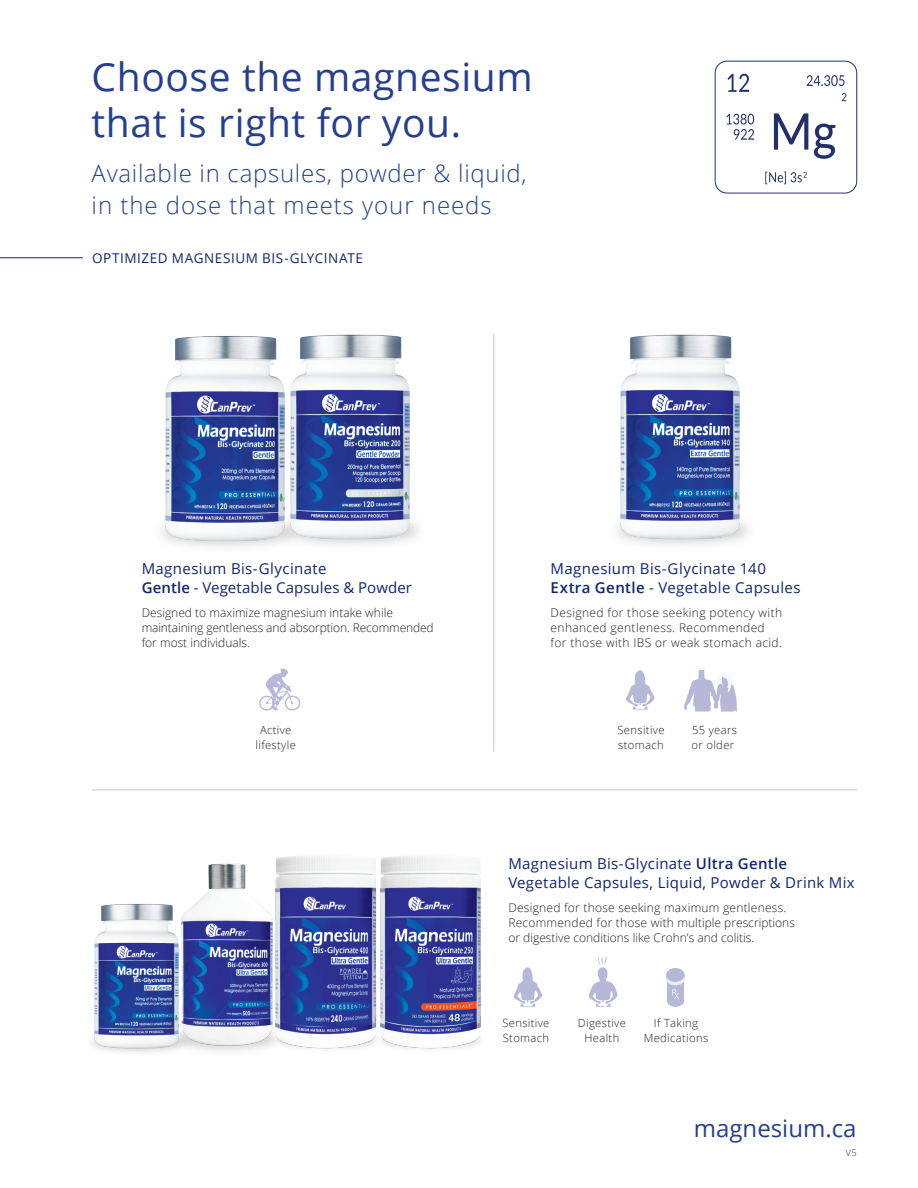
<style>
.page{position:relative;width:918px;height:1188px;background:#fff}
.page>*{position:absolute;margin:0;border:0;box-sizing:border-box;transform-origin:0 0}
.t1{font:39px/46.5px "Open Sans";letter-spacing:.015em;color:#253f8e}
.t2{font:300 24px/32.1px "Open Sans";letter-spacing:.03em;color:#253f8e}
.t3{font:24px "Open Sans";color:#253f8e}
.t4{font:15px/19.5px "Open Sans";letter-spacing:.02em;color:#112670}
.t5{font:13.5px "Open Sans";letter-spacing:.04em;color:#112670}
.Body3{font:300 12px/15px "Open Sans";letter-spacing:.02em;color:#231f20}
.Body3-2{font:300 12px/15px "Open Sans";color:#231f20}
.Body3-3{font:300 12px/15px "Open Sans";letter-spacing:.03em;color:#231f20}
.Body3-4{font:300 11.25px/15px "Open Sans";letter-spacing:.03em;color:#231f20;text-align:center}
.Body3-5{font:300 9px "Open Sans";color:#231f20}
.s1{font-weight:600}
</style>
<div class="page">
<svg style="left:589px;top:957px;width:28px;height:50px"></svg>
<svg style="left:666px;top:972px;width:19px;height:35px"></svg>
<div style="left:666px;top:968px;width:19px;height:14px;background:#b5b9d7;border-radius:50%"></div>
<hr style="left:0;top:257px;width:83px;height:1px;background:#112670">
<div style="left:715px;top:61px;width:142px;height:132px;border:1px solid #24316b;border-radius:12px"></div>
<svg style="left:774px;top:113px;width:34px;height:37px"></svg>
<svg style="left:814px;top:124px;width:21px;height:35px"></svg>
<svg style="left:765px;top:172px;width:42px;height:12px"></svg>
<svg style="left:727px;top:74px;width:22px;height:18px"></svg>
<svg style="left:807px;top:75px;width:38px;height:11px"></svg>
<svg style="left:842px;top:93px;width:4px;height:8px"></svg>
<svg style="left:726px;top:114px;width:28px;height:26px"></svg>
<svg style="left:259px;top:669px;width:42px;height:42px"></svg>
<img style="left:161px;top:336px;width:64px;height:211px">
<img style="left:225px;top:334px;width:194px;height:213px">
<img style="left:617px;top:334px;width:132px;height:211px">
<svg style="left:626px;top:670px;width:28px;height:40px"></svg>
<svg style="left:683px;top:668px;width:54px;height:44px"></svg>
<svg style="left:514px;top:967px;width:28px;height:40px"></svg>
<hr style="left:494px;top:333px;width:1px;height:418px;background:#c7c8ca">
<hr style="left:92px;top:790px;width:765px;height:1px;background:#c7c8ca">
<img style="left:92px;top:904px;width:44px;height:149px">
<img style="left:136px;top:863px;width:96px;height:190px">
<img style="left:232px;top:856px;width:105px;height:195px">
<img style="left:337px;top:856px;width:144px;height:193px">
<p class="t1" style="left:92px;top:52px;width:442px">Choose the magnesium that is right for you.</p>
<p class="t2" style="left:92px;top:157px;width:437px">Available in capsules, powder &amp; liquid, in the dose that meets your needs</p>
<h5 class="t5" style="left:92px;top:249px;width:273px">OPTIMIZED MAGNESIUM BIS-GLYCINATE</h5>
<h5 class="t4" style="left:142px;top:558px;width:272px">Magnesium Bis-Glycinate<br><span class="s1">Gentle</span> - Vegetable Capsules &amp; Powder</h5>
<p class="Body3-2" style="left:142px;top:605px;width:294px">Designed to maximize magnesium intake while maintaining gentleness and absorption. Recommended for most individuals.</p>
<p class="Body3-4" style="left:256px;top:722px;width:42px">Active lifestyle</p>
<h5 class="t4" style="left:551px;top:558px;width:251px">Magnesium Bis-Glycinate 140<br><span class="s1">Extra Gentle</span> - Vegetable Capsules</h5>
<p class="Body3-3" style="left:551px;top:605px;width:233px">Designed for those seeking potency with enhanced gentleness. Recommended for those with IBS or weak stomach acid.</p>
<p class="Body3-4" style="left:618px;top:722px;width:49px;text-align:left">Sensitive stomach</p>
<p class="Body3-4" style="left:692px;top:722px;width:47px;text-align:left">55 years or older</p>
<h5 class="t4" style="left:508px;top:853px;width:348px">Magnesium Bis-Glycinate <span class="s1">Ultra Gentle<br></span>Vegetable Capsules, Liquid, Powder &amp; Drink Mix</h5>
<p class="Body3" style="left:508px;top:899px;width:288px">Designed for those seeking maximum gentleness.<br>Recommended for those with multiple prescriptions or digestive conditions like Crohn’s and colitis.</p>
<p class="Body3-4" style="left:502px;top:1015px;width:49px;text-align:left">Sensitive<br>Stomach</p>
<p class="Body3-4" style="left:578px;top:1015px;width:50px">Digestive<br>Health</p>
<p class="Body3-4" style="left:644px;top:1015px;width:66px">If Taking<br>Medications</p>
<h2 class="t3" style="left:694px;top:1112px;width:164px">magnesium.ca</h2>
<p class="Body3-5" style="left:846px;top:1146px;width:12px">V5</p>
</div>
